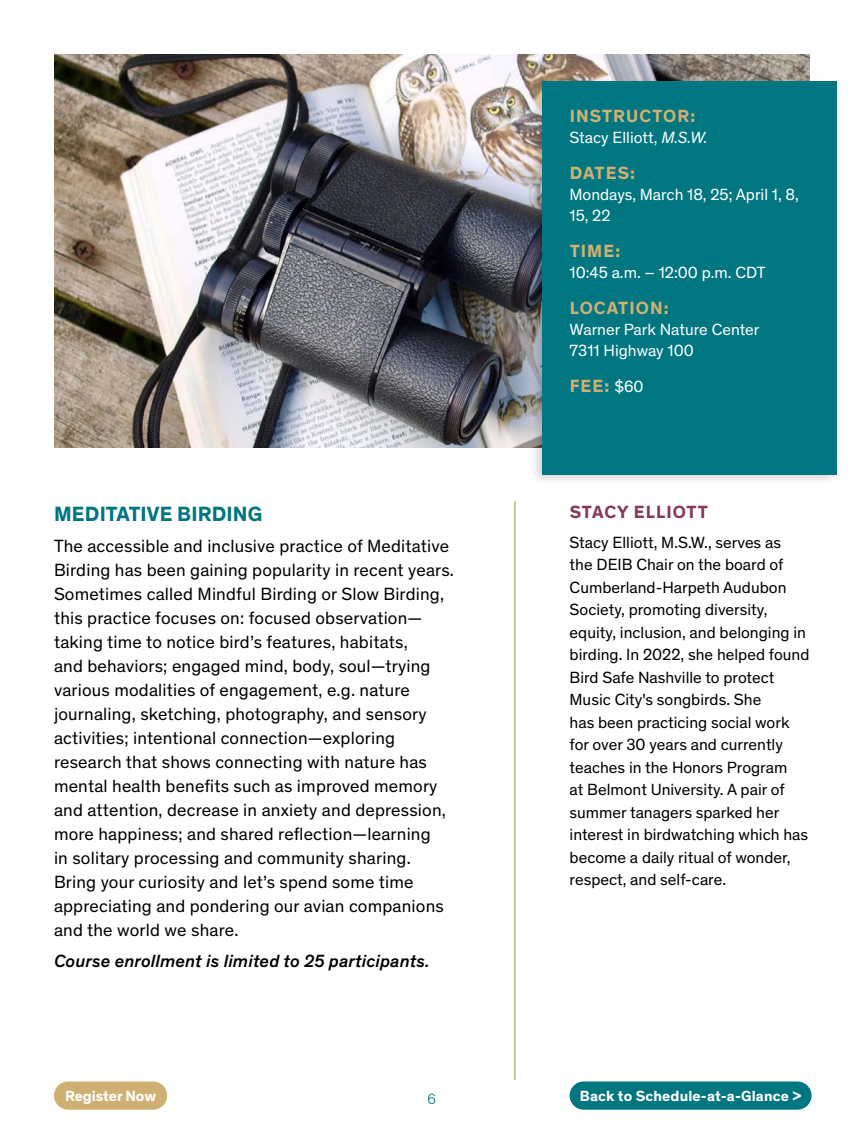
<style>
.page{position:relative;width:864px;height:1134px;background:#fff}
.page>*{position:absolute;margin:0;border:0;box-sizing:border-box;transform-origin:0 0}
.t1{font:700 21px "Theinhardt";letter-spacing:.005em;color:#007681}
.t2{font:18px/24px "Theinhardt";letter-spacing:.01em;color:#000}
.t3{font:italic 500 18px "Theinhardt";letter-spacing:.01em;color:#000}
.t4{font:700 18px "Theinhardt";letter-spacing:.06em;color:#cfaf72}
.t5{font:700 18px "Theinhardt";letter-spacing:.055em;color:#88375c}
.t6{font:16.5px/22.5px "Theinhardt";color:#000}
.t7{font:16.5px/21px "Theinhardt";color:#fff}
.t8{font:700 15px "Theinhardt";letter-spacing:.01em;color:#fff}
.t9{font:300 15px "Theinhardt";color:#007681}
.s1{font-style:italic}
.s2{font-weight:400;font-size:16.5px;color:#fff}
</style>
<div class="page">
<img style="left:54px;top:54px;width:755px;height:393px">
<hr style="left:514px;top:501px;width:2px;height:579px;background:#cfaf72">
<div style="left:529px;top:77px;width:310px;height:409px;background:#000;opacity:.15"></div>
<div style="left:543px;top:81px;width:294px;height:393px;background:#007681"></div>
<div style="left:570px;top:1082px;width:242px;height:28px;background:#007681;border-radius:14px"></div>
<div style="left:54px;top:1082px;width:113px;height:28px;background:#cfaf72;border-radius:14px"></div>
<p class="t1" style="left:54px;top:499px;width:210px">MEDITATIVE BIRDING</p>
<p class="t2" style="left:54px;top:533px;width:402px">The accessible and inclusive practice of Meditative Birding has been gaining popularity in recent years.<br>Sometimes called Mindful Birding or Slow Birding, this practice focuses on: focused observation— taking time to notice bird’s features, habitats,<br>and behaviors; engaged mind, body, soul—trying various modalities of engagement, e.g. nature journaling, sketching, photography, and sensory activities; intentional connection—exploring research that shows connecting with nature has mental health benefits such as improved memory and attention, decrease in anxiety and depression, more happiness; and shared reflection—learning<br>in solitary processing and community sharing.<br>Bring your curiosity and let’s spend some time appreciating and pondering our avian companions and the world we share.</p>
<p class="t3" style="left:54px;top:947px;width:377px">Course enrollment is limited to 25 participants.</p>
<p class="t4" style="left:570px;top:103px;width:127px">INSTRUCTOR:</p>
<p class="t7" style="left:570px;top:126px;width:139px">Stacy Elliott, <span class="s1">M.S.W.</span></p>
<p class="t4" style="left:570px;top:160px;width:67px">DATES:</p>
<p class="t7" style="left:570px;top:183px;width:231px">Mondays, March 18, 25; April 1, 8,<br>15, 22</p>
<p class="t4" style="left:570px;top:238px;width:52px">TIME:</p>
<p class="t7" style="left:570px;top:261px;width:198px">10:45 a.m. – 12:00 p.m. CDT</p>
<p class="t4" style="left:570px;top:295px;width:100px">LOCATION:</p>
<p class="t7" style="left:570px;top:318px;width:191px">Warner Park Nature Center<br>7311 Highway 100</p>
<p class="t4" style="left:570px;top:373px;width:76px">FEE: <span class="s2">$60</span></p>
<p class="t5" style="left:570px;top:499px;width:140px">STACY ELLIOTT</p>
<p class="t6" style="left:570px;top:530px;width:241px">Stacy Elliott, M.S.W., serves as<br>the DEIB Chair on the board of<br>Cumberland-Harpeth Audubon<br>Society, promoting diversity, equity, inclusion, and belonging in birding. In 2022, she helped found<br>Bird Safe Nashville to protect<br>Music City's songbirds. She<br>has been practicing social work for over 30 years and currently teaches in the Honors Program<br>at Belmont University. A pair of summer tanagers sparked her interest in birdwatching which has become a daily ritual of wonder, respect, and self-care.</p>
<p class="t8" style="left:65px;top:1085px;width:93px">Register Now</p>
<p class="t8" style="left:580px;top:1085px;width:223px">Back to Schedule-at-a-Glance &gt;</p>
<p class="t9" style="left:427px;top:1088px;width:10px">6</p>
</div>
